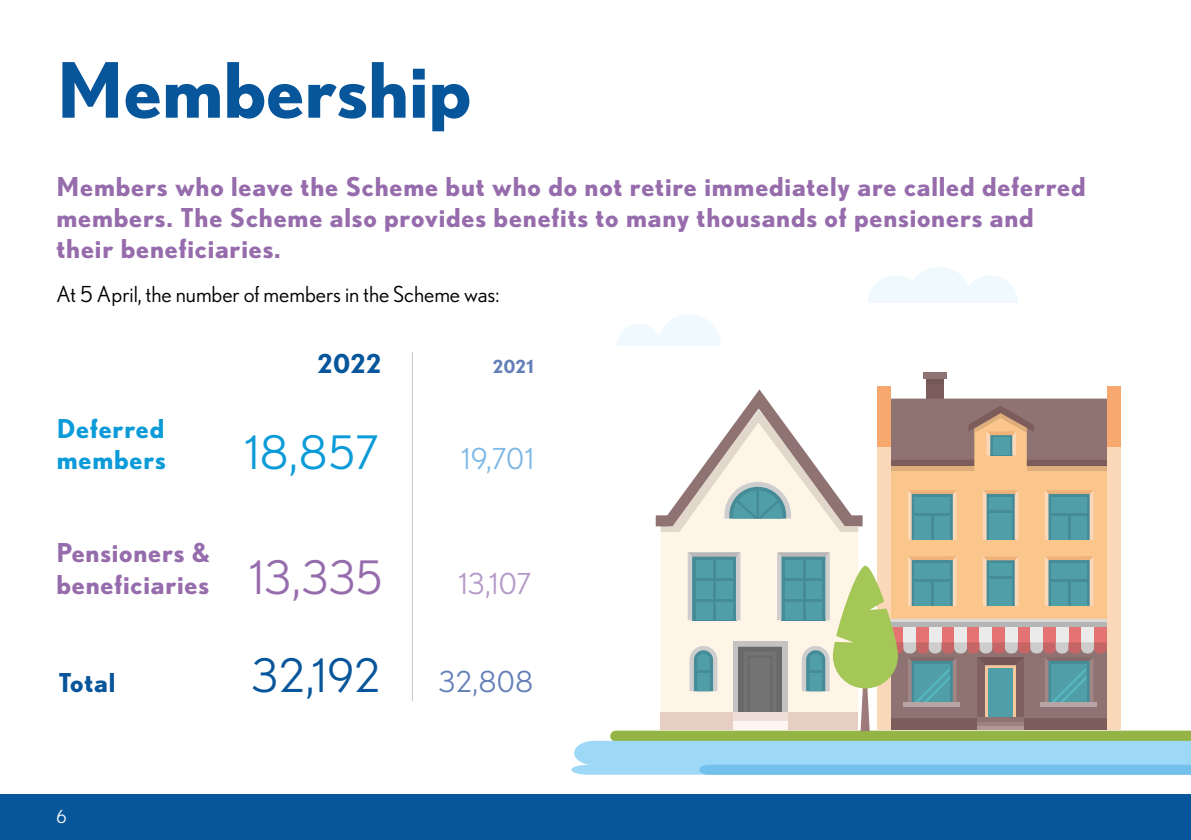
<style>
.page{position:relative;width:1191px;height:840px;background:#fff}
.page>*{position:absolute;margin:0;border:0;box-sizing:border-box;transform-origin:0 0}
.t1{font:700 76px "Nobel";color:#07559a}
.t2{font:46px "Nobel";color:#0b9bd8}
.t3{font:46px "Nobel";color:#07559a}
.t4{font:28.8px "Nobel";color:#b498c7}
.t5{font:28.8px "Nobel";color:#7eb8e5}
.t6{font:28.8px "Nobel";color:#647fb8}
.t7{font:700 26px/31.2px "Nobel";letter-spacing:.03em;color:#966cac}
.t8{font:700 26px/31.2px "Nobel";letter-spacing:.03em;color:#0b9bd8}
.t9{font:700 26px "Nobel";letter-spacing:.03em;color:#07559a}
.t10{font:22px "Nobel";color:#000}
.t11{font:700 18px "Nobel";color:#647fb8}
.t12{font:18px "Nobel";color:#fff}
.s1{font-weight:400;font-size:46px}
</style>
<div class="page">
<div style="left:0;top:794px;width:1191px;height:45px;background:#07559a"></div>
<hr style="left:412px;top:351px;width:1px;height:349px;background:#c6c6c6">
<div style="left:926px;top:378px;width:17px;height:36px;background:#7d5c5c"></div>
<div style="left:923px;top:372px;width:23px;height:7px;background:#8f7373"></div>
<hr style="left:926px;top:379px;width:17px;height:4px;background:#735757">
<svg style="left:571px;top:389px;width:620px;height:385px"></svg>
<svg style="left:868px;top:267px;width:150px;height:36px"></svg>
<svg style="left:617px;top:314px;width:104px;height:32px"></svg>
<h1 class="t1" style="left:57px;top:45px;width:416px">Membership</h1>
<p class="t7" style="left:57px;top:170px;width:1030px">Members who leave the Scheme but who do not retire immediately are called deferred members. The Scheme also provides benefits to many thousands of pensioners and their beneficiaries.</p>
<p class="t10" style="left:57px;top:282px;width:444px">At 5 April, the number of members in the Scheme was:</p>
<p class="t8" style="left:57px;top:412px;width:111px">Deferred members</p>
<p class="t9" style="left:317px;top:347px;width:65px">2022</p>
<p class="t11" style="left:493px;top:355px;width:42px">2021</p>
<h2 class="t2" style="left:245px;top:426px;width:135px">18,857</h2>
<p class="t5" style="left:461px;top:442px;width:74px">19,701</p>
<p class="t7" style="left:57px;top:536px;width:327px">Pensioners &amp;<br>beneficiaries <span class="s1">13,335</span></p>
<p class="t9" style="left:59px;top:667px;width:58px">Total</p>
<p class="t12" style="left:57px;top:805px;width:12px">6</p>
<h2 class="t3" style="left:252px;top:649px;width:129px">32,192</h2>
<p class="t4" style="left:459px;top:566px;width:74px">13,107</p>
<p class="t6" style="left:439px;top:665px;width:96px">32,808</p>
</div>
